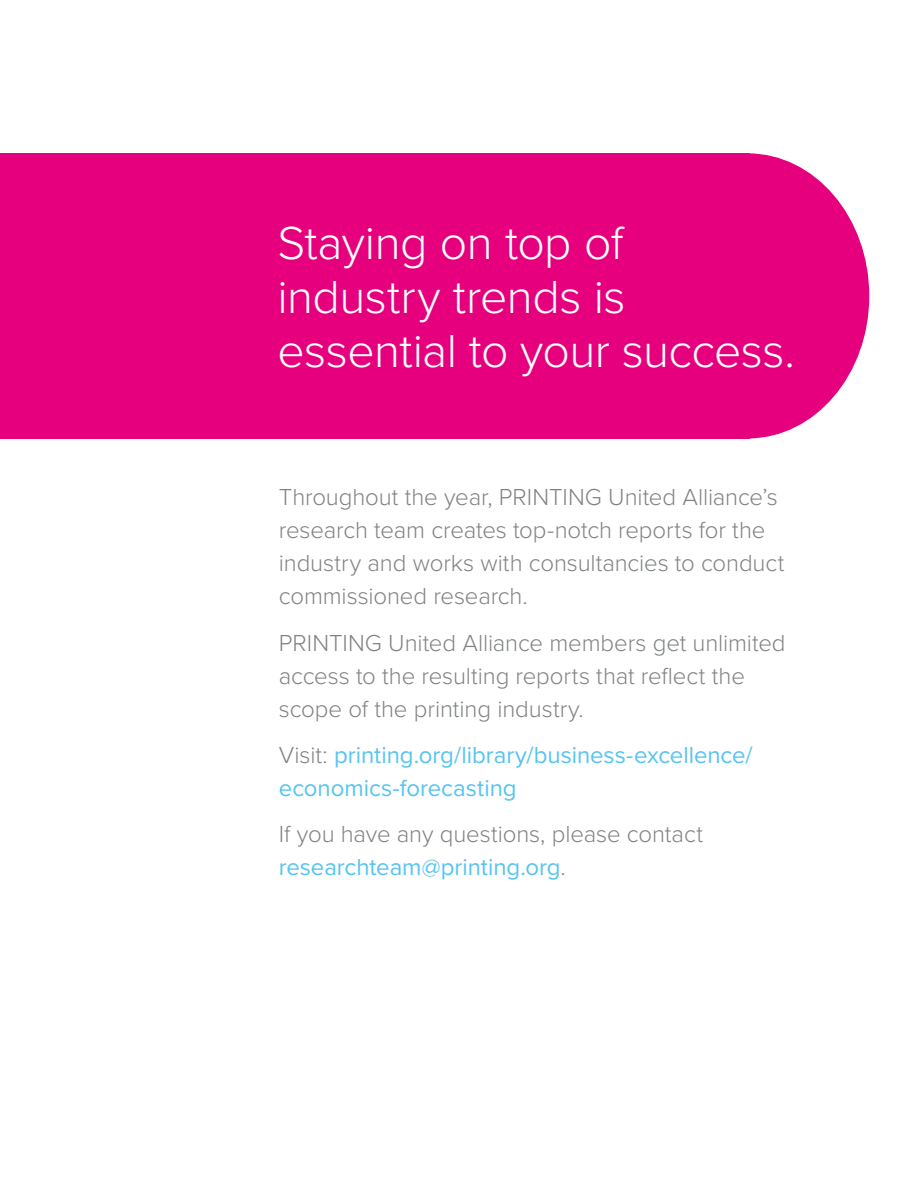
<style>
.page{position:relative;width:918px;height:1188px;background:#fff}
.page>*{position:absolute;margin:0;border:0;box-sizing:border-box;transform-origin:0 0}
.t1{font:300 48px/54px "Proxima Nova";letter-spacing:-.01em;color:#fff}
.t2{font:300 24px/33px "Proxima Nova";letter-spacing:-.005em;color:#818383}
.t3{font:24px/33px "Proxima Nova";color:#57c4f1}
.s1{font-weight:300;color:#818383}
.s2{font-weight:400;color:#57c4f1}
</style>
<div class="page">
<div style="left:0;top:153px;width:749px;height:285px;background:#e6007e"></div>
<div style="left:626px;top:153px;width:243px;height:285px;background:#e6007e;border-radius:50%"></div>
<h1 class="t1" style="left:277px;top:213px;width:519px">Staying on top of industry trends is essential to your success.</h1>
<p class="t2" style="left:279px;top:479px;width:507px">Throughout the year, PRINTING United Alliance’s research team creates top-notch reports for the industry and works with consultancies to conduct commissioned research.</p>
<p class="t2" style="left:279px;top:625px;width:508px">PRINTING United Alliance members get unlimited access to the resulting reports that reflect the scope of the printing industry.</p>
<p class="t3" style="left:279px;top:737px;width:475px"><span class="s1">Visit:</span> printing.org/library/business-excellence/ economics-forecasting</p>
<p class="t2" style="left:279px;top:817px;width:426px">If you have any questions, please contact <span class="s2">researchteam@printing.org</span>.</p>
</div>
